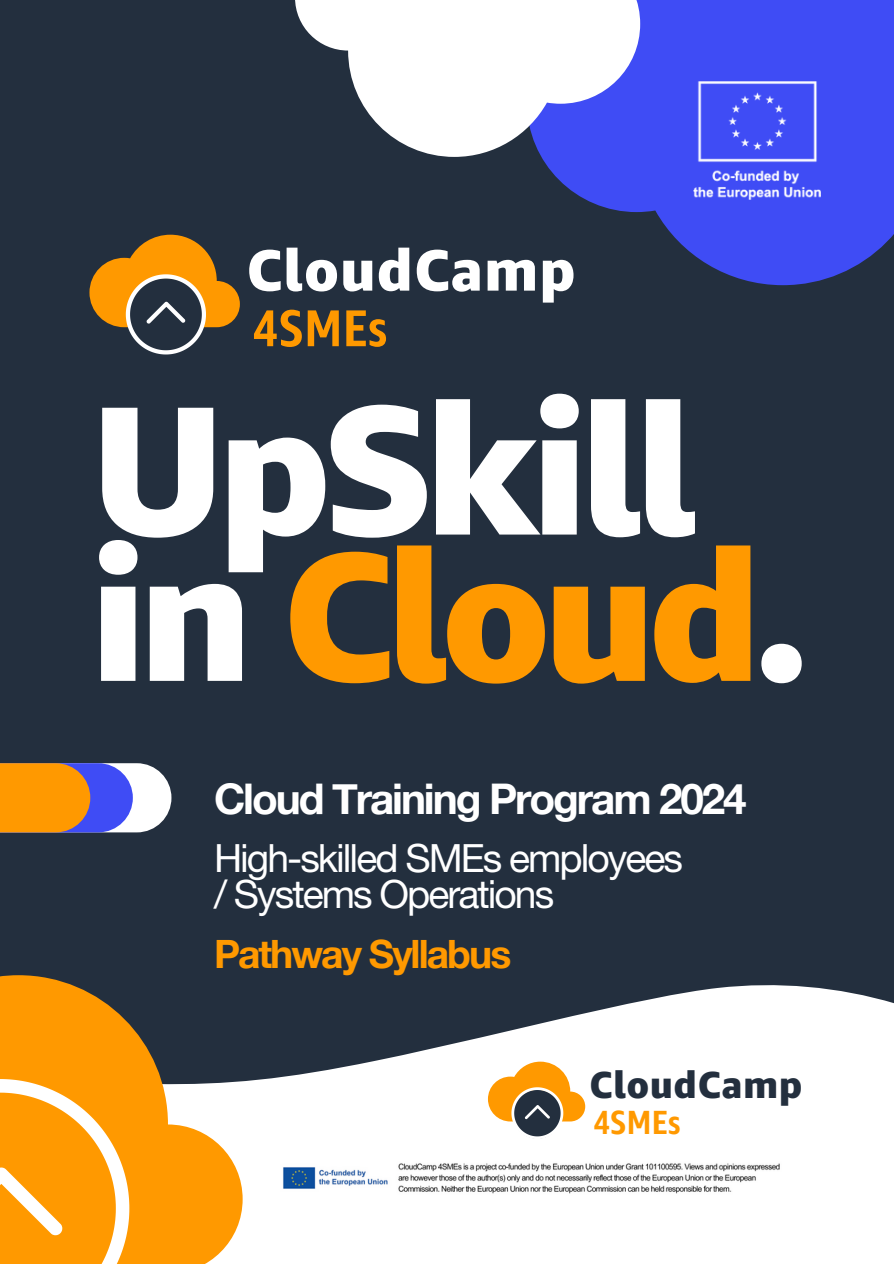
<style>
.page{position:relative;width:894px;height:1264px;background:#fff}
.page>*{position:absolute;margin:0;border:0;box-sizing:border-box;transform-origin:0 0}
.t1{font:800 182.85px/146.2px "Amazon Ember";letter-spacing:-.05em;color:#fff}
.t2{font:800 58.05px "Amazon Ember";letter-spacing:.01em;color:#fff}
.t3{font:700 51.6px "Amazon Ember Cd RC";letter-spacing:.01em;color:#f90}
.t4{font:700 42.3px "Helvetica Neue";letter-spacing:-.05em;color:#fff}
.t5{font:39px/36px "Helvetica Neue";letter-spacing:-.05em;color:#fff}
.t6{font:700 39px "Helvetica Neue";letter-spacing:-.05em;color:#f90}
.t7{font:800 37.5px "Amazon Ember";letter-spacing:.01em;color:#232f3e}
.t8{font:700 33.45px "Amazon Ember Cd RC";letter-spacing:.01em;color:#f90}
.s1{color:#f90}
</style>
<div class="page">
<div style="left:0;top:0;width:893px;height:1263px;background:#232f3e"></div>
<svg style="left:242px;top:985px;width:651px;height:278px;fill:#fff"></svg>
<svg style="left:488px;top:1061px;width:97px;height:78px"></svg>
<svg style="left:0;top:975px;width:242px;height:288px;fill:#f90"></svg>
<svg style="left:0;top:1079px;width:129px;height:184px;background:#ffac30"></svg>
<svg style="left:541px;top:0;width:352px;height:285px;fill:#3f4cf5"></svg>
<img style="left:693px;top:81px;width:127px;height:118px">
<svg style="left:295px;top:0;width:345px;height:157px;fill:#fff"></svg>
<img style="left:267px;top:1147px;width:537px;height:61px">
<svg style="left:89px;top:235px;width:151px;height:119px"></svg>
<svg style="left:133px;top:763px;width:38px;height:69px"></svg>
<svg style="left:90px;top:763px;width:43px;height:69px;background:#606bf6"></svg>
<div style="left:0;top:763px;width:90px;height:69px;background:#f90"></div>
<h2 class="t2" style="left:246px;top:234px;width:331px">CloudCamp</h2>
<h3 class="t3" style="left:253px;top:309px;width:135px">4SMEs</h3>
<h4 class="t1" style="left:89px;top:393px;width:722px">UpSkill in <span class="s1">Cloud</span>.</h4>
<h4 class="t4" style="left:214px;top:772px;width:534px">Cloud Training Program 2024</h4>
<p class="t5" style="left:214px;top:839px;width:470px">High-skilled SMEs employees / Systems Operations</p>
<h1 class="t6" style="left:214px;top:929px;width:299px">Pathway Syllabus</h1>
<p class="t7" style="left:589px;top:1061px;width:215px">CloudCamp</p>
<p class="t8" style="left:593px;top:1109px;width:88px">4SMEs</p>
</div>
